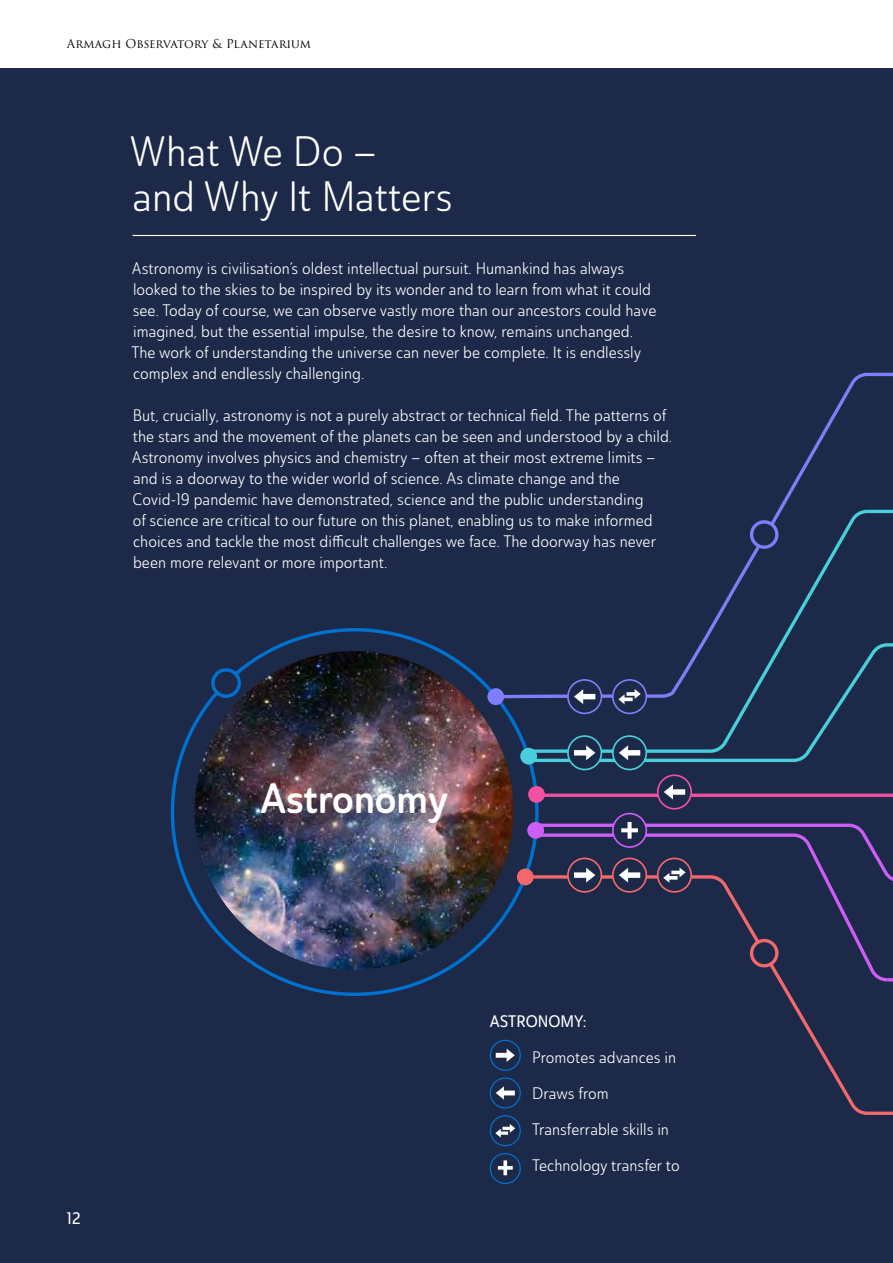
<style>
.page{position:relative;width:893px;height:1263px;background:#fff}
.page>*{position:absolute;margin:0;border:0;box-sizing:border-box;transform-origin:0 0}
.t1{font:42px/45px "Ainslie Sans Con Boo";color:#fff}
.t2{font:42px "Ainslie Sans Con Dem";color:#fff}
.t3{font:16.5px/21px "Ainslie Sans Con Boo";color:#fff}
.t4{font:16.5px "Ainslie Sans Con Med";color:#fff}
.t5{font:12px "Trajan Pro 3";letter-spacing:-.01em;color:#000}
</style>
<div class="page">
<div style="left:0;top:68px;width:893px;height:1195px;background:#1c2948"></div>
<svg style="left:171px;top:628px;width:368px;height:368px"></svg>
<div style="left:211px;top:668px;width:30px;height:30px;border:3px solid #0071ce;border-radius:50%"></div>
<svg style="left:528px;top:786px;width:17px;height:17px"></svg>
<div style="left:527px;top:822px;width:17px;height:17px;background:#cc5df5;border-radius:50%"></div>
<svg style="left:524px;top:875px;width:369px;height:240px"></svg>
<div style="left:750px;top:939px;width:28px;height:28px;border:3px solid #f2686b;border-radius:50%"></div>
<div style="left:517px;top:868px;width:17px;height:17px;background:#f2686b;border-radius:50%"></div>
<svg style="left:487px;top:688px;width:17px;height:17px"></svg>
<svg style="left:658px;top:858px;width:33px;height:34px"></svg>
<div style="left:657px;top:857px;width:35px;height:36px;border:2px solid #f2686b;border-radius:50%"></div>
<svg style="left:568px;top:858px;width:33px;height:34px"></svg>
<div style="left:567px;top:857px;width:35px;height:36px;border:2px solid #f2686b;border-radius:50%"></div>
<svg style="left:613px;top:858px;width:33px;height:34px"></svg>
<div style="left:612px;top:857px;width:35px;height:36px;border:2px solid #f2686b;border-radius:50%"></div>
<svg style="left:613px;top:813px;width:33px;height:34px"></svg>
<div style="left:612px;top:813px;width:35px;height:35px;border:2px solid #cc5df5;border-radius:50%"></div>
<div style="left:657px;top:774px;width:35px;height:35px;border:2px solid #f250a1;border-radius:50%"></div>
<svg style="left:492px;top:373px;width:401px;height:426px"></svg>
<svg style="left:536px;top:822px;width:357px;height:61px"></svg>
<img style="left:195px;top:651px;width:318px;height:319px;border-radius:159px">
<svg style="left:490px;top:1115px;width:31px;height:31px"></svg>
<svg style="left:490px;top:1040px;width:31px;height:31px"></svg>
<svg style="left:490px;top:1077px;width:31px;height:31px"></svg>
<svg style="left:490px;top:1153px;width:31px;height:31px"></svg>
<hr style="left:133px;top:235px;width:563px;height:1px;background:#fff">
<div style="left:264px;top:786px;width:202px;height:55px;background:#1c2948;opacity:.75"></div>
<p class="t5" style="left:67px;top:35px;width:245px">Armagh Observatory &amp; Planetarium</p>
<h1 class="t1" style="left:130px;top:129px;width:325px">What We Do –<br>and Why It Matters</h1>
<p class="t3" style="left:131px;top:258px;width:527px">Astronomy is civilisation’s oldest intellectual pursuit. Humankind has always looked to the skies to be inspired by its wonder and to learn from what it could see. Today of course, we can observe vastly more than our ancestors could have imagined, but the essential impulse, the desire to know, remains unchanged.<br>The work of understanding the universe can never be complete. It is endlessly complex and endlessly challenging.</p>
<p class="t3" style="left:132px;top:405px;width:542px">But, crucially, astronomy is not a purely abstract or technical field. The patterns of the stars and the movement of the planets can be seen and understood by a child.<br>Astronomy involves physics and chemistry – often at their most extreme limits – and is a doorway to the wider world of science. As climate change and the Covid-19 pandemic have demonstrated, science and the public understanding<br>of science are critical to our future on this planet, enabling us to make informed choices and tackle the most difficult challenges we face. The doorway has never been more relevant or more important.</p>
<p class="t4" style="left:67px;top:1208px;width:15px">12</p>
<h1 class="t2" style="left:260px;top:772px;width:190px">Astronomy</h1>
<p class="t4" style="left:490px;top:1011px;width:98px">ASTRONOMY:</p>
<p class="t3" style="left:532px;top:1039px;width:149px;line-height:36px">Promotes advances in<br>Draws from<br>Transferrable skills in<br>Technology transfer to</p>
</div>
